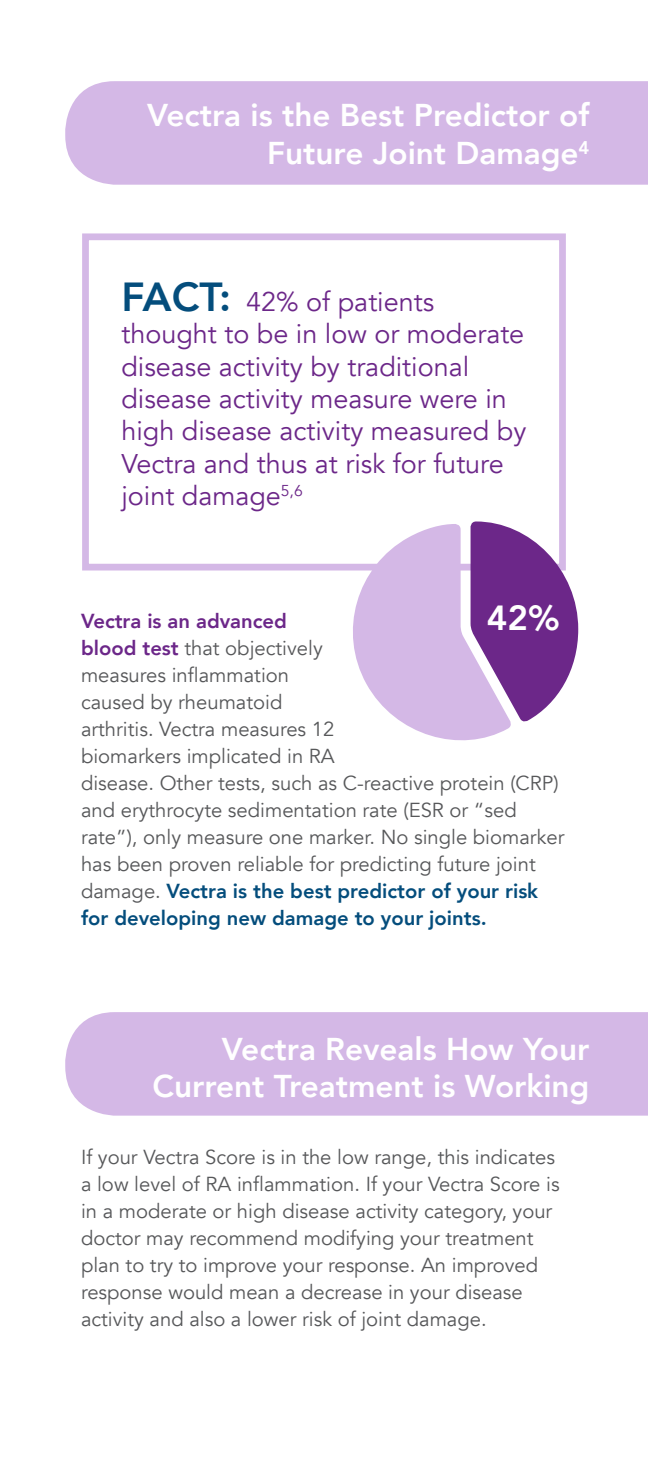
<style>
.page{position:relative;width:648px;height:1458px;background:#fff}
.page>*{position:absolute;margin:0;border:0;box-sizing:border-box;transform-origin:0 0}
.body_copy{font:800 34.88px "Avenir";color:#fff}
.t1{font:800 31.5px/37.8px "Avenir";color:#fff;text-align:right}
.t2{font:27px/32.4px "Avenir";color:#6c2789}
.t3{font:20.25px/27px "Avenir";color:#57585a}
.s1{font-weight:800;font-size:40.5px;color:#044d7c}
.s2{font-weight:800;color:#6c2789}
.s3{font-weight:800;color:#044d7c}
</style>
<div class="page">
<div style="left:65px;top:81px;width:583px;height:104px;background:#d4b8e6"></div>
<div style="left:65px;top:1012px;width:583px;height:104px;background:#d4b8e6"></div>
<div style="left:82px;top:233px;width:484px;height:338px;border:7px solid #d4b8e6"></div>
<svg style="left:338px;top:524px;width:173px;height:217px;fill:#d4b8e6"></svg>
<svg style="left:471px;top:521px;width:107px;height:202px"></svg>
<p class="t1" style="left:147px;top:97px;width:444px">Vectra is the Best Predictor of<br>Future Joint Damage<sup>4</sup></p>
<p class="t2" style="left:121px;top:286px;width:407px"><span class="s1">FACT:</span> 42% of patients thought to be in low or moderate disease activity by traditional disease activity measure were in high disease activity measured by<br>Vectra and thus at risk for future joint damage<sup>5,6</sup></p>
<p class="body_copy" style="left:487px;top:591px;width:74px">42%</p>
<p class="t3" style="left:81px;top:607px;width:485px"><span class="s2">Vectra is an advanced<br>blood test</span> that objectively<br>measures inflammation<br>caused by rheumatoid<br>arthritis. Vectra measures 12<br>biomarkers implicated in RA<br>disease. Other tests, such as C-reactive protein (CRP) and erythrocyte sedimentation rate (ESR or “sed rate”), only measure one marker. No single biomarker has been proven reliable for predicting future joint damage. <span class="s3">Vectra is the best predictor of your risk for developing new damage to your joints.</span></p>
<p class="t1" style="left:153px;top:1030px;width:438px">Vectra Reveals How Your<br>Current Treatment is Working</p>
<p class="t3" style="left:81px;top:1144px;width:480px">If your Vectra Score is in the low range, this indicates a low level of RA inflammation. If your Vectra Score is in a moderate or high disease activity category, your doctor may recommend modifying your treatment plan to try to improve your response. An improved response would mean a decrease in your disease activity and also a lower risk of joint damage.</p>
</div>
